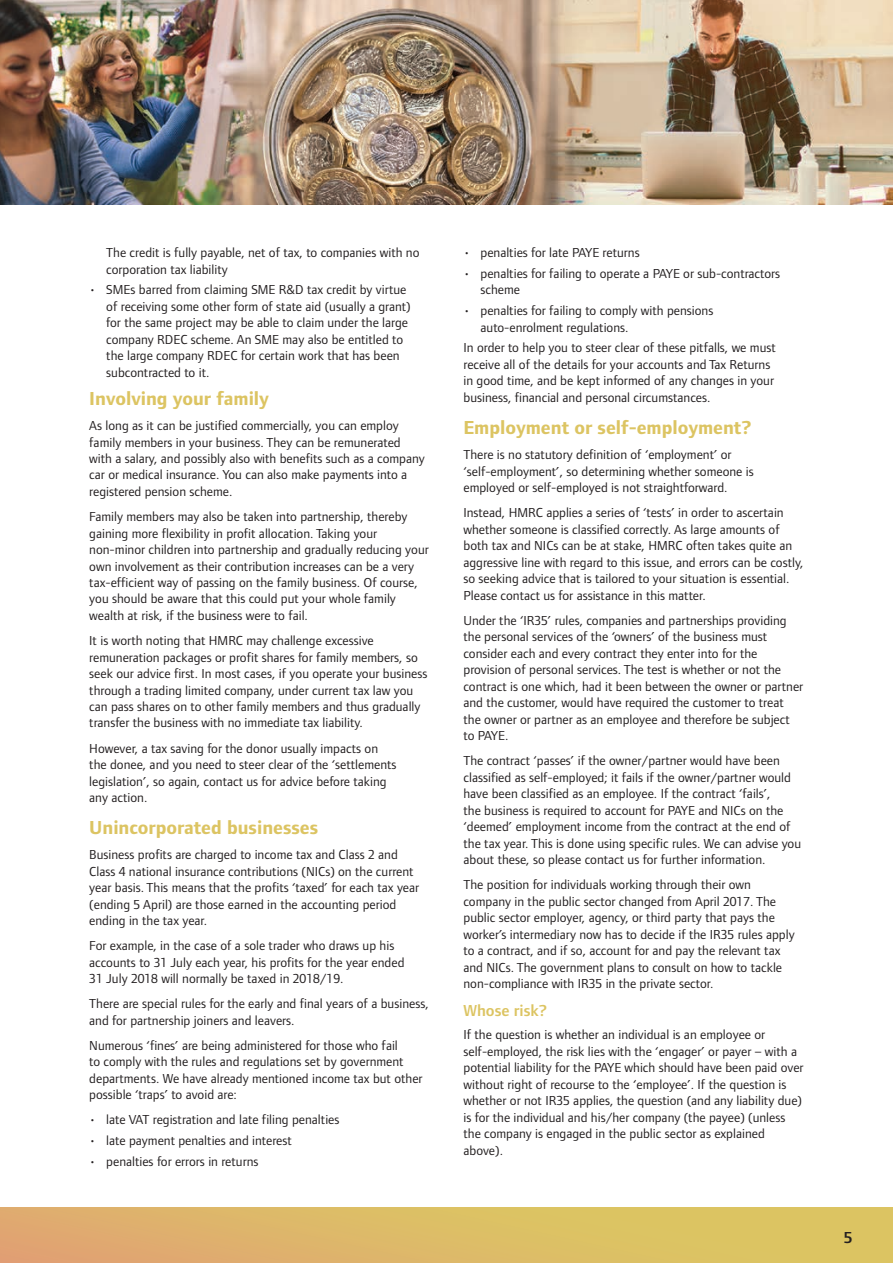
<style>
.page{position:relative;width:893px;height:1263px;background:#fff}
.page>*{position:absolute;margin:0;border:0;box-sizing:border-box;transform-origin:0 0}
.t1{font:700 19.5px "Foundry Form Sans";color:#dcc462}
.t2{font:600 16.5px "Foundry Form Sans";color:#dcc462}
.t3{font:600 16.5px "Foundry Form Sans";color:#231f20}
.t4{font:13.5px/16.5px "Foundry Form Sans";color:#231f20}
</style>
<div class="page">
<div style="left:0;top:1208px;width:893px;height:55px;background:linear-gradient(to right,#e0a971,#dbcb5f)"></div>
<img style="left:0;top:0;width:893px;height:204px">
<p class="t4" style="left:106px;top:244px;width:315px">The credit is fully payable, net of tax, to companies with no corporation tax liability</p>
<p class="t4" style="left:106px;top:282px;width:306px;text-indent:-17px">• SMEs barred from claiming SME R&amp;D tax credit by virtue of receiving some other form of state aid (usually a grant) for the same project may be able to claim under the large company RDEC scheme. An SME may also be entitled to the large company RDEC for certain work that has been subcontracted to it.</p>
<h1 class="t1" style="left:89px;top:388px;width:181px">Involving your family</h1>
<p class="t4" style="left:89px;top:417px;width:337px">As long as it can be justified commercially, you can employ family members in your business. They can be remunerated with a salary, and possibly also with benefits such as a company car or medical insurance. You can also make payments into a registered pension scheme.</p>
<p class="t4" style="left:89px;top:508px;width:341px">Family members may also be taken into partnership, thereby gaining more flexibility in profit allocation. Taking your non-minor children into partnership and gradually reducing your own involvement as their contribution increases can be a very tax-efficient way of passing on the family business. Of course, you should be aware that this could put your whole family wealth at risk, if the business were to fail.</p>
<p class="t4" style="left:89px;top:632px;width:340px">It is worth noting that HMRC may challenge excessive remuneration packages or profit shares for family members, so seek our advice first. In most cases, if you operate your business through a trading limited company, under current tax law you can pass shares on to other family members and thus gradually transfer the business with no immediate tax liability.</p>
<p class="t4" style="left:89px;top:740px;width:309px">However, a tax saving for the donor usually impacts on the donee, and you need to steer clear of the ‘settlements legislation’, so again, contact us for advice before taking any action.</p>
<h1 class="t1" style="left:89px;top:817px;width:231px">Unincorporated businesses</h1>
<p class="t4" style="left:89px;top:846px;width:331px">Business profits are charged to income tax and Class 2 and Class 4 national insurance contributions (NICs) on the current year basis. This means that the profits ‘taxed’ for each tax year (ending 5 April) are those earned in the accounting period ending in the tax year.</p>
<p class="t4" style="left:89px;top:937px;width:317px">For example, in the case of a sole trader who draws up his accounts to 31 July each year, his profits for the year ended<br>31 July 2018 will normally be taxed in 2018/19.</p>
<p class="t4" style="left:89px;top:995px;width:341px">There are special rules for the early and final years of a business, and for partnership joiners and leavers.</p>
<p class="t4" style="left:89px;top:1037px;width:335px">Numerous ‘fines’ are being administered for those who fail<br>to comply with the rules and regulations set by government departments. We have already mentioned income tax but other possible ‘traps’ to avoid are:</p>
<p class="t4" style="left:89px;top:1111px;width:252px">• late VAT registration and late filing penalties</p>
<p class="t4" style="left:89px;top:1132px;width:204px">• late payment penalties and interest</p>
<p class="t4" style="left:89px;top:1153px;width:171px">• penalties for errors in returns</p>
<p class="t4" style="left:463px;top:244px;width:178px">• penalties for late PAYE returns</p>
<p class="t4" style="left:480px;top:265px;width:301px;text-indent:-17px">• penalties for failing to operate a PAYE or sub-contractors scheme</p>
<p class="t4" style="left:480px;top:302px;width:234px;text-indent:-17px">• penalties for failing to comply with pensions auto-enrolment regulations.</p>
<p class="t4" style="left:463px;top:340px;width:314px">In order to help you to steer clear of these pitfalls, we must receive all of the details for your accounts and Tax Returns in good time, and be kept informed of any changes in your business, financial and personal circumstances.</p>
<h1 class="t1" style="left:463px;top:417px;width:290px">Employment or self-employment?</h1>
<p class="t4" style="left:463px;top:446px;width:292px">There is no statutory definition of ‘employment’ or ‘self-employment’, so determining whether someone is employed or self-employed is not straightforward.</p>
<p class="t4" style="left:463px;top:504px;width:342px">Instead, HMRC applies a series of ‘tests’ in order to ascertain whether someone is classified correctly. As large amounts of both tax and NICs can be at stake, HMRC often takes quite an aggressive line with regard to this issue, and errors can be costly, so seeking advice that is tailored to your situation is essential.<br>Please contact us for assistance in this matter.</p>
<p class="t4" style="left:463px;top:612px;width:341px">Under the ‘IR35’ rules, companies and partnerships providing the personal services of the ‘owners’ of the business must consider each and every contract they enter into for the provision of personal services. The test is whether or not the contract is one which, had it been between the owner or partner and the customer, would have required the customer to treat the owner or partner as an employee and therefore be subject to PAYE.</p>
<p class="t4" style="left:463px;top:752px;width:339px">The contract ‘passes’ if the owner/partner would have been classified as self-employed; it fails if the owner/partner would have been classified as an employee. If the contract ‘fails’,<br>the business is required to account for PAYE and NICs on the ‘deemed’ employment income from the contract at the end of the tax year. This is done using specific rules. We can advise you about these, so please contact us for further information.</p>
<p class="t4" style="left:463px;top:876px;width:333px">The position for individuals working through their own company in the public sector changed from April 2017. The public sector employer, agency, or third party that pays the worker’s intermediary now has to decide if the IR35 rules apply to a contract, and if so, account for and pay the relevant tax and NICs. The government plans to consult on how to tackle non-compliance with IR35 in the private sector.</p>
<p class="t2" style="left:463px;top:1001px;width:85px">Whose risk?</p>
<p class="t4" style="left:463px;top:1026px;width:342px">If the question is whether an individual is an employee or self-employed, the risk lies with the ‘engager’ or payer – with a potential liability for the PAYE which should have been paid over without right of recourse to the ‘employee’. If the question is whether or not IR35 applies, the question (and any liability due) is for the individual and his/her company (the payee) (unless the company is engaged in the public sector as explained above).</p>
<p class="t3" style="left:844px;top:1228px;width:10px">5</p>
</div>
